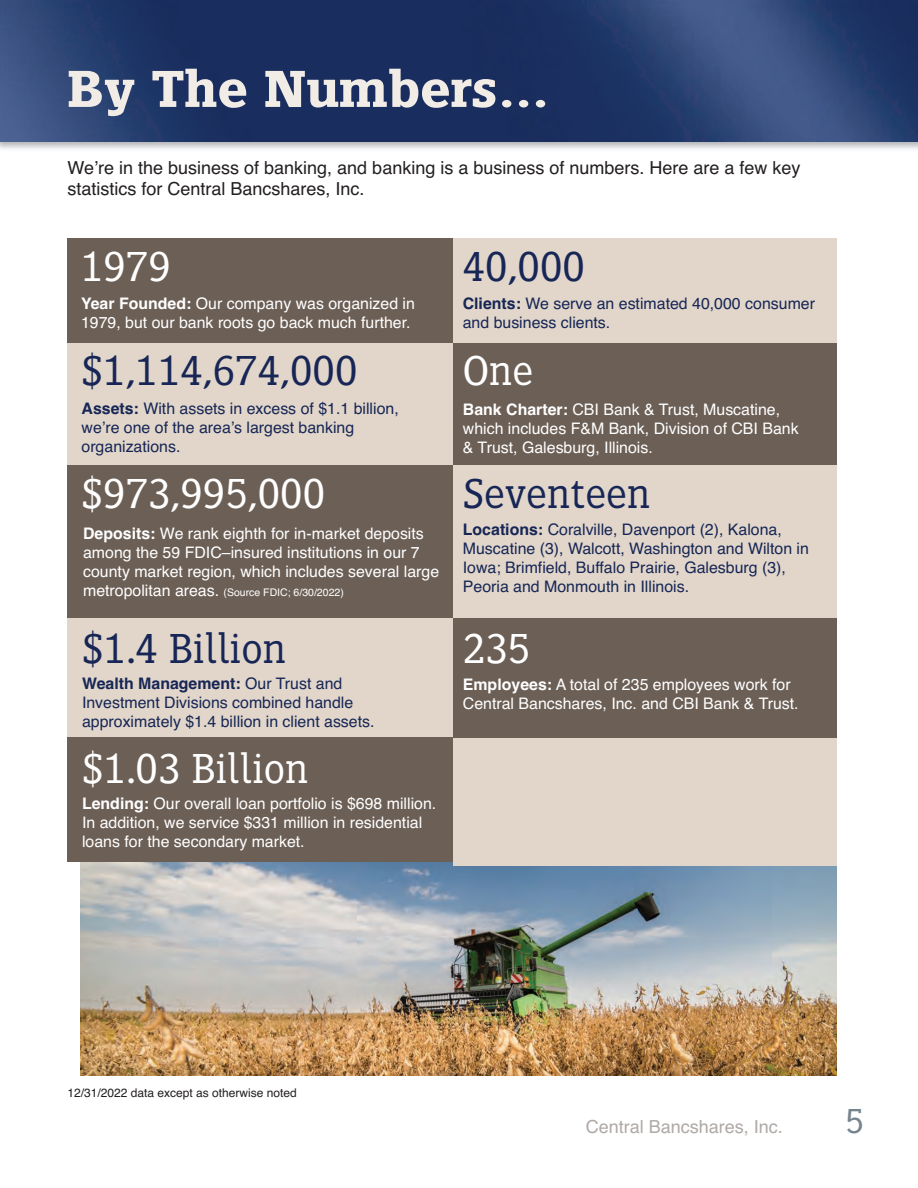
<style>
.page{position:relative;width:918px;height:1188px;background:#fff}
.page>*{position:absolute;margin:0;border:0;box-sizing:border-box;transform-origin:0 0}
.t1{font:600 54px "Siseriff LT Std";color:#f2ece6;scale:1.08 1}
.t2{font:300 43.5px "Siseriff LT Std";color:#172656}
.t3{font:300 43.5px "Siseriff LT Std";color:#fff}
.t4{font:300 36px "Siseriff LT Std";color:#76848f}
.t5{font:18px/21.6px "Helvetica";color:#231f20}
.t6{font:18px "Helvetica";color:#afa9a6}
.t7{font:15.9px/19px "Helvetica";color:#fff}
.t8{font:15.9px/19px "Helvetica";color:#172656}
.t9{font:12px "Helvetica";color:#231f20}
.t10{font:10.5px "Helvetica";color:#fff}
.s1{font-weight:700}
.s2{font-size:15.9px}
</style>
<div class="page">
<img style="left:80px;top:862px;width:757px;height:213px">
<img style="left:0;top:141px;width:918px;height:8px">
<img style="left:0;top:0;width:918px;height:141px">
<div style="left:68px;top:238px;width:385px;height:108px;background:#6c5f56"></div>
<div style="left:453px;top:238px;width:384px;height:105px;background:#e1d6c9"></div>
<div style="left:68px;top:617px;width:385px;height:120px;background:#e1d6c9"></div>
<div style="left:453px;top:343px;width:384px;height:122px;background:#6c5f56"></div>
<div style="left:453px;top:617px;width:384px;height:121px;background:#6c5f56"></div>
<div style="left:453px;top:465px;width:384px;height:153px;background:#e1d6c9"></div>
<div style="left:453px;top:738px;width:384px;height:127px;background:#e1d6c9"></div>
<div style="left:68px;top:737px;width:385px;height:125px;background:#6c5f56"></div>
<div style="left:68px;top:343px;width:385px;height:122px;background:#e1d6c9"></div>
<div style="left:68px;top:465px;width:385px;height:152px;background:#6c5f56"></div>
<h1 class="t1" style="left:67px;top:71px;width:447px">By The Numbers...</h1>
<p class="t5" style="left:68px;top:158px;width:735px">We’re in the business of banking, and banking is a business of numbers. Here are a few key statistics for Central Bancshares, Inc.</p>
<h2 class="t3" style="left:81px;top:242px;width:91px">1979</h2>
<h2 class="t2" style="left:463px;top:242px;width:124px">40,000</h2>
<p class="t7" style="left:81px;top:295px;width:336px"><span class="s1">Year Founded:</span> Our company was organized in<br>1979, but our bank roots go back much further.</p>
<p class="t8" style="left:463px;top:295px;width:354px"><span class="s1">Clients:</span> We serve an estimated 40,000 consumer and business clients.</p>
<h2 class="t2" style="left:82px;top:346px;width:278px">$1,114,674,000</h2>
<p class="t8" style="left:82px;top:400px;width:319px"><span class="s1">Assets:</span> With assets in excess of $1.1 billion, we’re one of the area’s largest banking organizations.</p>
<h2 class="t3" style="left:82px;top:469px;width:245px">$973,995,000</h2>
<p class="t7" style="left:83px;top:526px;width:358px"><span class="s1">Deposits:</span> We rank eighth for in-market deposits among the 59 FDIC–insured institutions in our 7 county market region, which includes several large</p>
<p class="t10" style="left:83px;top:589px;width:262px"><span class="s2">metropolitan areas.</span> (Source FDIC; 6/30/2022)</p>
<h2 class="t2" style="left:82px;top:624px;width:206px">$1.4 Billion</h2>
<p class="t8" style="left:82px;top:676px;width:294px"><span class="s1">Wealth Management:</span> Our Trust and<br>Investment Divisions combined handle approximately $1.4 billion in client assets.</p>
<h2 class="t3" style="left:82px;top:744px;width:228px">$1.03 Billion</h2>
<p class="t7" style="left:82px;top:796px;width:356px"><span class="s1">Lending:</span> Our overall loan portfolio is $698 million.<br>In addition, we service $331 million in residential loans for the secondary market.</p>
<h2 class="t3" style="left:463px;top:346px;width:72px">One</h2>
<p class="t7" style="left:463px;top:402px;width:337px"><span class="s1">Bank Charter:</span> CBI Bank &amp; Trust, Muscatine, which includes F&amp;M Bank, Division of CBI Bank &amp; Trust, Galesburg, Illinois.</p>
<h2 class="t2" style="left:463px;top:469px;width:189px">Seventeen</h2>
<p class="t8" style="left:463px;top:522px;width:348px"><span class="s1">Locations:</span> Coralville, Davenport (2), Kalona, Muscatine (3), Walcott, Washington and Wilton in Iowa; Brimfield, Buffalo Prairie, Galesburg (3), Peoria and Monmouth in Illinois.</p>
<h2 class="t3" style="left:463px;top:624px;width:69px">235</h2>
<p class="t7" style="left:463px;top:676px;width:337px"><span class="s1">Employees:</span> A total of 235 employees work for<br>Central Bancshares, Inc. and CBI Bank &amp; Trust.</p>
<p class="t9" style="left:68px;top:1089px;width:231px">12/31/2022 data except as otherwise noted</p>
<p class="t6" style="left:586px;top:1120px;width:199px">Central Bancshares, Inc.</p>
<h3 class="t4" style="left:845px;top:1101px;width:20px">5</h3>
</div>
